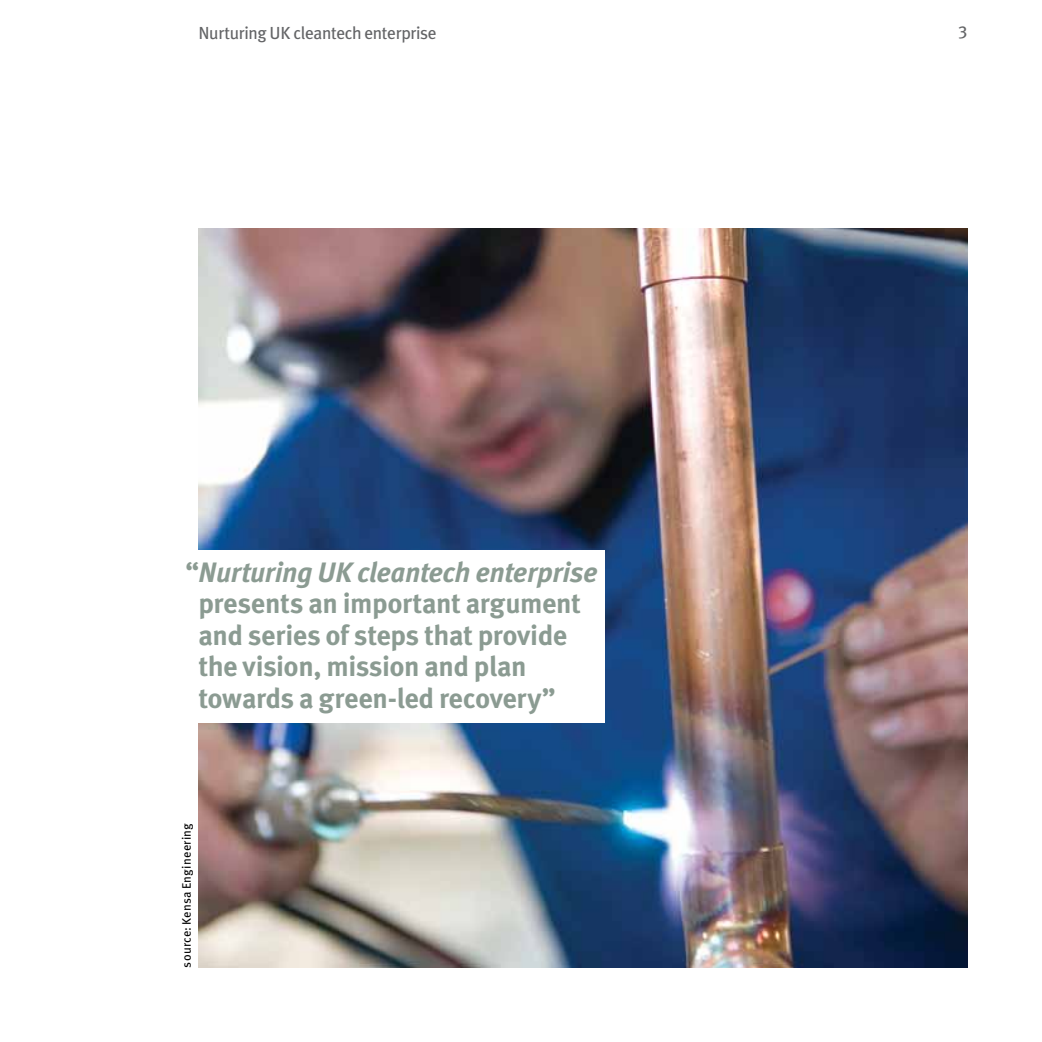
<style>
.page{position:relative;width:1042px;height:1042px;background:#fff}
.page>*{position:absolute;margin:0;border:0;box-sizing:border-box;transform-origin:0 0}
.t1{font:700 28px/31.5px "Meta OT";letter-spacing:-.02em;color:#8b9b92}
.t2{font:17.5px "Meta Plus";letter-spacing:-.02em;color:#636466}
.t3{font:17.5px "Meta OT";color:#636466}
.t4{font:12.25px "Meta OT";letter-spacing:.015em;color:#000}
.s1{font-style:italic}
</style>
<div class="page">
<img style="left:198px;top:228px;width:769px;height:739px">
<div style="left:193px;top:551px;width:412px;height:172px;background:#fff"></div>
<p class="t2" style="left:198px;top:22px;width:240px">Nurturing UK cleantech enterprise</p>
<p class="t3" style="left:958px;top:21px;width:11px">3</p>
<p class="t1" style="left:198px;top:556px;width:400px;text-indent:-13px">“<span class="s1">Nurturing UK cleantech enterprise </span>presents an important argument and series of steps that provide the vision, mission and plan towards a green-led recovery”</p>
<p class="t4" style="left:179px;top:967px;width:146px;rotate:-90deg">source: Kensa Engineering</p>
</div>
